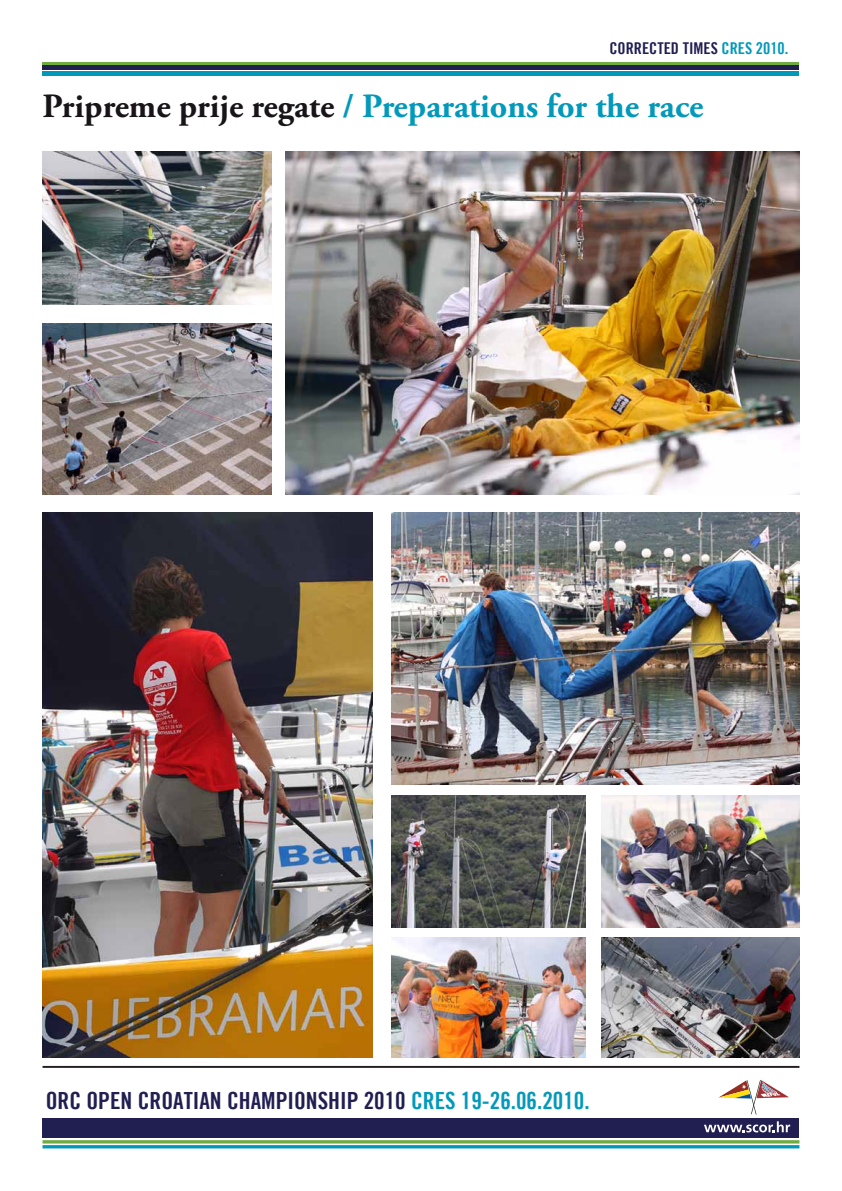
<style>
.page{position:relative;width:842px;height:1191px;background:#fff}
.page>*{position:absolute;margin:0;border:0;box-sizing:border-box;transform-origin:0 0}
.t1{font:700 34px "Adobe Garamond Pro";color:#0399ba}
.t2{font:23.7px "Trade Gothic PF Bold Cond Twenty";color:#211f52}
.t3{font:16.3px "Trade Gothic PF Bold Cond Twenty";color:#211f52}
.s1{color:#0399ba}
.s2{color:#181418}
</style>
<div class="page">
<div style="left:43px;top:71px;width:756px;height:5px;background:#0099ba"></div>
<hr style="left:43px;top:62px;width:756px;height:2px;background:#70ab42">
<div style="left:43px;top:65px;width:756px;height:5px;background:#211f52"></div>
<div style="left:43px;top:1117px;width:756px;height:20px;background:#211f52"></div>
<svg style="left:704px;top:1121px;width:86px;height:11px"></svg>
<hr style="left:43px;top:1140px;width:756px;height:3px;background:#70ab42">
<hr style="left:43px;top:1145px;width:756px;height:3px;background:#0099ba">
<svg style="left:718px;top:1079px;width:71px;height:35px"></svg>
<hr style="left:43px;top:1066px;width:756px;height:1px;background:#241f21">
<img style="left:285px;top:152px;width:514px;height:342px">
<img style="left:43px;top:152px;width:228px;height:152px">
<img style="left:43px;top:323px;width:228px;height:171px">
<img style="left:43px;top:513px;width:330px;height:544px">
<img style="left:391px;top:795px;width:194px;height:132px">
<img style="left:391px;top:513px;width:408px;height:272px">
<img style="left:391px;top:937px;width:194px;height:120px">
<img style="left:601px;top:795px;width:198px;height:132px">
<img style="left:601px;top:937px;width:198px;height:120px">
<p class="t3" style="left:609px;top:39px;width:181px">CORRECTED TIMES <span class="s1">CRES 2010.</span></p>
<h1 class="t1" style="left:43px;top:87px;width:662px"><span class="s2">Pripreme prije regate</span> / Preparations for the race</h1>
<p class="t2" style="left:46px;top:1086px;width:545px">ORC OPEN CROATIAN CHAMPIONSHIP 2010 <span class="s1">CRES 19-26.06.2010.</span></p>
</div>
